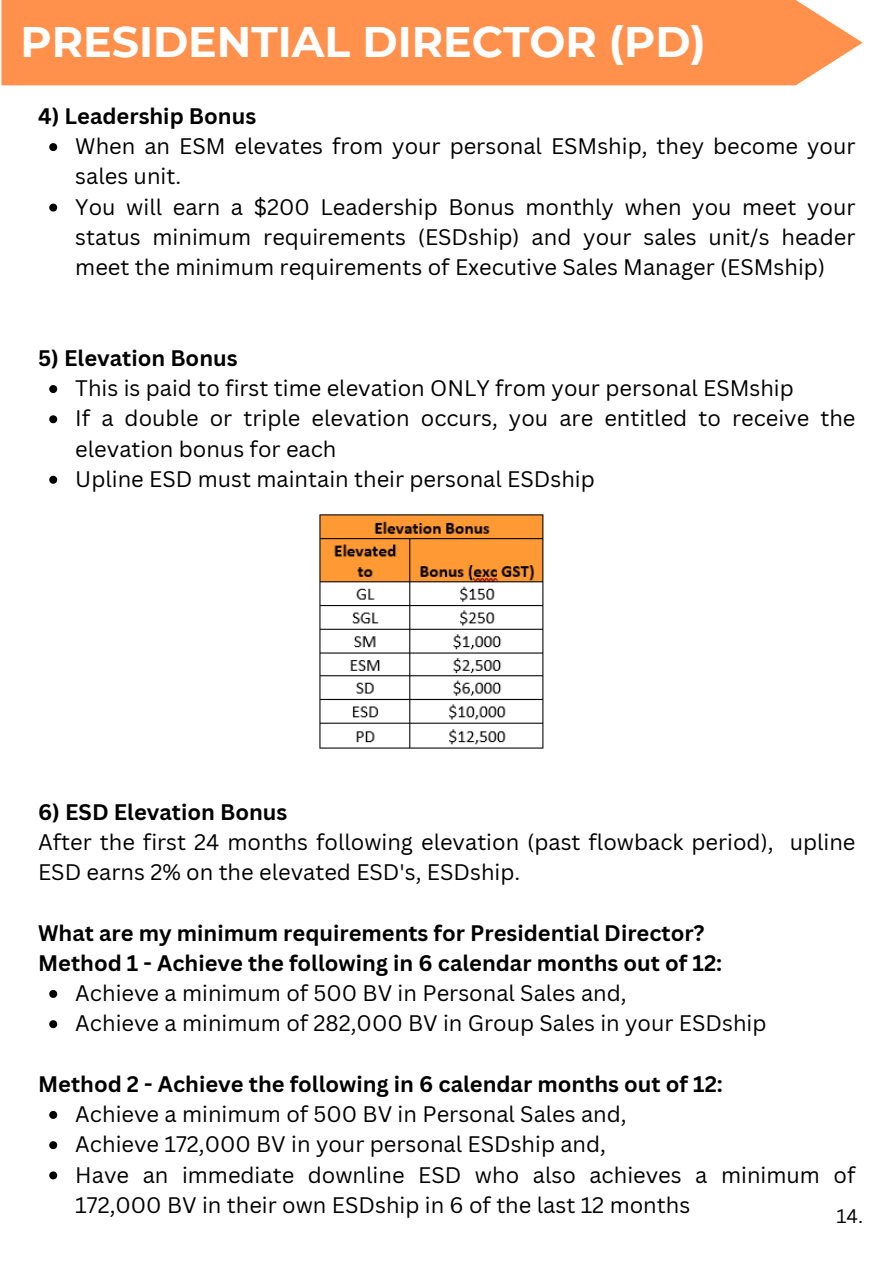
<style>
.page{position:relative;width:894px;height:1264px;background:#fff}
.page>*{position:absolute;margin:0;border:0;box-sizing:border-box;transform-origin:0 0}
.t1{font:700 42.6px "Montserrat";color:#fff}
.t2{font:21.9px/30.3px "Canva Sans";color:#000}
.t3{font:700 21.9px/30.3px "Canva Sans";color:#000}
.t4{font:19.05px "Canva Sans";color:#000}
.s1{font-weight:700}
</style>
<div class="page">
<div style="left:1px;top:0;width:861px;height:85px;background:#ff914d"></div>
<svg style="left:49px;top:143px;width:8px;height:8px"></svg>
<svg style="left:49px;top:203px;width:8px;height:8px"></svg>
<svg style="left:49px;top:385px;width:8px;height:8px"></svg>
<svg style="left:49px;top:415px;width:8px;height:8px"></svg>
<svg style="left:49px;top:476px;width:8px;height:8px"></svg>
<svg style="left:49px;top:990px;width:8px;height:7px"></svg>
<svg style="left:49px;top:1020px;width:8px;height:8px"></svg>
<svg style="left:49px;top:1111px;width:8px;height:7px"></svg>
<svg style="left:49px;top:1141px;width:8px;height:8px"></svg>
<svg style="left:49px;top:1171px;width:8px;height:8px"></svg>
<img style="left:319px;top:514px;width:225px;height:235px">
<p class="t1" style="left:20px;top:16px;width:686px">PRESIDENTIAL DIRECTOR (PD)</p>
<h1 class="t3" style="left:38px;top:100px;width:219px">4) Leadership Bonus</h1>
<h2 class="t2" style="left:75px;top:131px;width:781px">When an ESM elevates from your personal ESMship, they become your sales unit.</h2>
<p class="t2" style="left:75px;top:191px;width:781px;text-align:justify">You will earn a $200 Leadership Bonus monthly when you meet your status minimum requirements (ESDship) and your sales unit/s header meet the minimum requirements of Executive Sales Manager (ESMship)</p>
<p class="t3" style="left:38px;top:342px;width:201px">5) Elevation Bonus</p>
<h2 class="t2" style="left:75px;top:372px;width:719px">This is paid to first time elevation ONLY from your personal ESMship</h2>
<p class="t2" style="left:75px;top:403px;width:781px">If a double or triple elevation occurs, you are entitled to receive the elevation bonus for each</p>
<p class="t2" style="left:75px;top:463px;width:521px">Upline ESD must maintain their personal ESDship</p>
<p class="t2" style="left:38px;top:796px;width:818px"><span class="s1">6) ESD Elevation Bonus<br></span>After the first 24 months following elevation (past flowback period), upline<br>ESD earns 2% on the elevated ESD's, ESDship.</p>
<h3 class="t3" style="left:38px;top:917px;width:685px">What are my minimum requirements for Presidential Director?<br>Method 1 - Achieve the following in 6 calendar months out of 12:</h3>
<h2 class="t2" style="left:75px;top:977px;width:552px">Achieve a minimum of 500 BV in Personal Sales and,</h2>
<p class="t2" style="left:75px;top:1007px;width:692px">Achieve a minimum of 282,000 BV in Group Sales in your ESDship</p>
<h3 class="t3" style="left:38px;top:1068px;width:686px">Method 2 - Achieve the following in 6 calendar months out of 12:</h3>
<h2 class="t2" style="left:75px;top:1098px;width:552px">Achieve a minimum of 500 BV in Personal Sales and,</h2>
<p class="t2" style="left:75px;top:1128px;width:532px">Achieve 172,000 BV in your personal ESDship and,</p>
<p class="t2" style="left:75px;top:1158px;width:781px">Have an immediate downline ESD who also achieves a minimum of<br>172,000 BV in their own ESDship in 6 of the last 12 months</p>
<p class="t4" style="left:836px;top:1202px;width:28px">14.</p>
</div>
